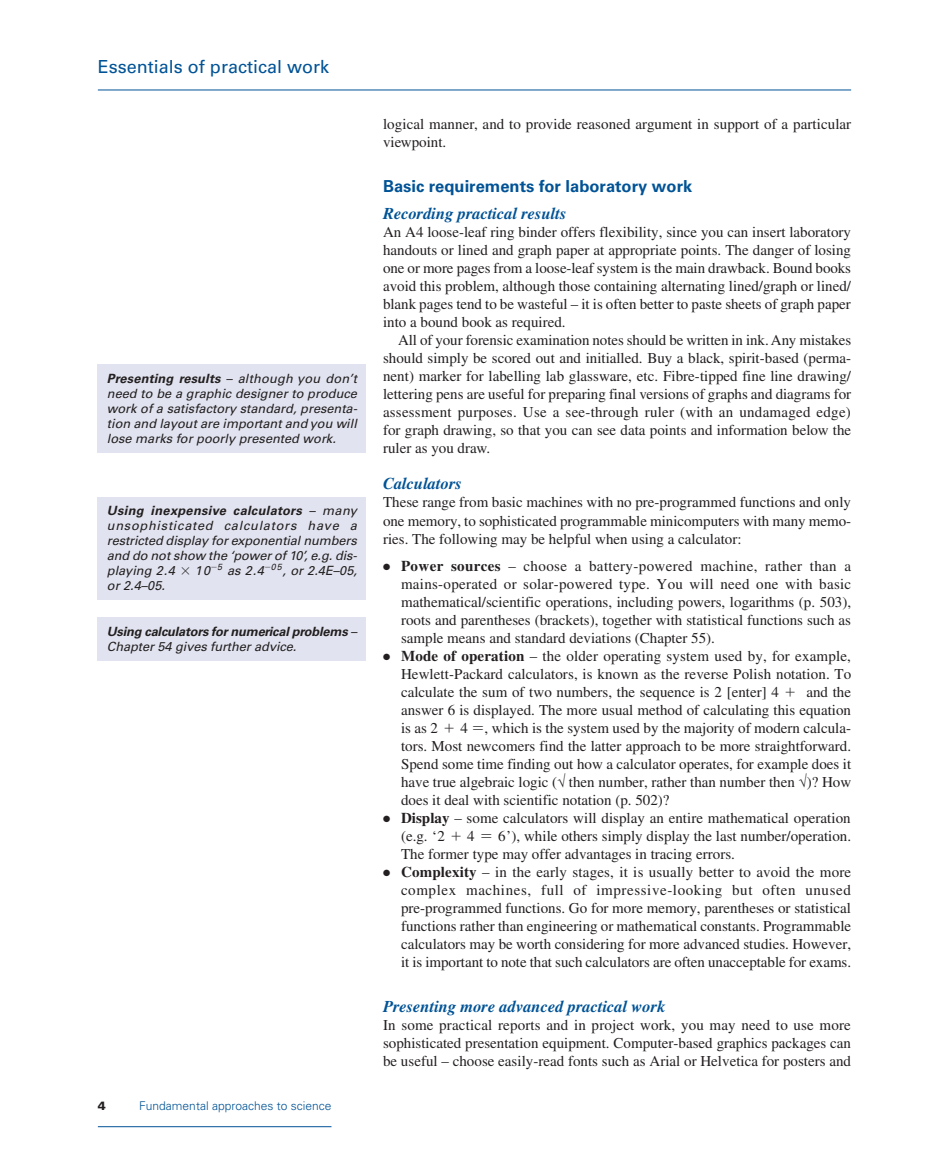
<style>
.page{position:relative;width:932px;height:1174px;background:#fff}
.page>*{position:absolute;margin:0;border:0;box-sizing:border-box;transform-origin:0 0}
.t1{font:18px "Univers LT Pro 55 Roman";color:#015396}
.t2{font:italic 700 16.5px "Times LT Pro";color:#015396}
.t3{font:700 16.5px "Univers LT Pro 65";color:#015396}
.t4{font:15px/18px "Times LT Pro";color:#231f20;text-align:justify}
.t5{font:italic 12.75px/15px "Univers LT Pro 55";color:#231f20;text-align:justify}
.t6{font:italic 700 12.75px "Univers LT Pro 65";letter-spacing:.01em;color:#231f20}
.t7{font:italic 700 12.75px "Univers LT Pro 65";letter-spacing:-.01em;color:#231f20}
.t8{font:300 12px "Univers LT Pro 45";color:#015396}
.t9{font:900 12px "Univers LT Pro 75";color:#231f20}
.s1{font-family:"Univers LT Pro 55";font-weight:400}
.s2{font-family:"Pearson MATHPRO02";font-style:normal}
.s3{font-weight:700}
.s4{font-family:"Pearson MATHPRO02"}
.s5{font-family:"Pearson MATHPRO08"}
</style>
<div class="page">
<hr style="left:98px;top:90px;width:752px;height:1px;background:#015396">
<hr style="left:98px;top:1126px;width:233px;height:1px;background:#015396">
<div style="left:98px;top:364px;width:268px;height:89px;background:#e1e4f0"></div>
<div style="left:98px;top:497px;width:268px;height:102px;background:#e1e4f0"></div>
<div style="left:98px;top:617px;width:268px;height:44px;background:#e1e4f0"></div>
<p class="t1" style="left:98px;top:55px;width:233px">Essentials of practical work</p>
<p class="t6" style="left:107px;top:371px;width:251px">Presenting results <span class="s1">– although you don’t</span></p>
<p class="t5" style="left:107px;top:386px;width:252px">need to be a graphic designer to produce work of a satisfactory standard, presenta&shy;tion and layout are important and you will lose marks for poorly presented work.</p>
<p class="t6" style="left:107px;top:503px;width:251px">Using inexpensive calculators <span class="s1">– many</span></p>
<p class="t5" style="left:107px;top:518px;width:252px">unsophisticated calculators have a restricted display for exponential numbers and do not show the ‘power of 10’, e.g. dis&shy;playing 2.4 <span class="s2">*</span> 10 <sup>-</sup><sup>5</sup> as 2.4 <sup>-</sup><sup>05</sup>, or 2.4E–05, or 2.4–05.</p>
<p class="t7" style="left:107px;top:623px;width:251px">Using calculators for numerical problems <span class="s1">–</span></p>
<p class="t5" style="left:107px;top:639px;width:191px">Chapter 54 gives further advice.</p>
<p class="t9" style="left:98px;top:1098px;width:10px">4</p>
<p class="t8" style="left:139px;top:1098px;width:194px">Fundamental approaches to science</p>
<p class="t4" style="left:383px;top:115px;width:469px">logical manner, and to provide reasoned argument in support of a particular viewpoint.</p>
<p class="t3" style="left:383px;top:177px;width:310px">Basic requirements for laboratory work</p>
<p class="t2" style="left:383px;top:204px;width:185px">Recording practical results</p>
<p class="t4" style="left:383px;top:223px;width:469px">An A4 loose-leaf ring binder offers flexibility, since you can insert laboratory handouts or lined and graph paper at appropriate points. The danger of losing one or more pages from a loose-leaf system is the main drawback. Bound books avoid this problem, although those containing alternating lined/graph or lined/ blank pages tend to be wasteful – it is often better to paste sheets of graph paper into a bound book as required.</p>
<p class="t4" style="left:383px;top:331px;width:469px;text-indent:15px">All of your forensic examination notes should be written in ink. Any mistakes should simply be scored out and initialled. Buy a black, spirit-based (perma&shy;nent) marker for labelling lab glassware, etc. Fibre-tipped fine line drawing/ lettering pens are useful for preparing final versions of graphs and diagrams for assessment purposes. Use a see-through ruler (with an undamaged edge) for graph drawing, so that you can see data points and information below the ruler as you draw.</p>
<p class="t2" style="left:383px;top:474px;width:80px">Calculators</p>
<p class="t4" style="left:383px;top:493px;width:469px">These range from basic machines with no pre-programmed functions and only one memory, to sophisticated programmable minicomputers with many memo&shy;ries. The following may be helpful when using a calculator:</p>
<p class="t4" style="left:401px;top:556px;width:451px;text-indent:-18px">● <span class="s3">Power sources</span> – choose a battery-powered machine, rather than a mains-operated or solar-powered type. You will need one with basic mathematical/scientific operations, including powers, logarithms (p. 503), roots and parentheses (brackets), together with statistical functions such as sample means and standard deviations (Chapter 55).</p>
<p class="t4" style="left:401px;top:646px;width:452px;text-indent:-18px">● <span class="s3">Mode of operation</span> – the older operating system used by, for example, Hewlett-Packard calculators, is known as the reverse Polish notation. To calculate the sum of two numbers, the sequence is 2 [enter] 4 <span class="s4">+</span> and the answer 6 is displayed. The more usual method of calculating this equation is as 2 <span class="s4">+</span> 4 <span class="s5">=</span>, which is the system used by the majority of modern calcula&shy;tors. Most newcomers find the latter approach to be more straightforward.<br>Spend some time finding out how a calculator operates, for example does it have true algebraic logic (√ then number, rather than number then √)? How does it deal with scientific notation (p. 502)?</p>
<p class="t4" style="left:401px;top:808px;width:451px;text-indent:-18px">● <span class="s3">Display</span> – some calculators will display an entire mathematical operation (e.g. ‘2 <span class="s4">+</span> 4 <span class="s5">=</span> 6’), while others simply display the last number/operation.<br>The former type may offer advantages in tracing errors.</p>
<p class="t4" style="left:401px;top:862px;width:451px;text-indent:-18px">● <span class="s3">Complexity</span> – in the early stages, it is usually better to avoid the more complex machines, full of impressive-looking but often unused pre-programmed functions. Go for more memory, parentheses or statistical functions rather than engineering or mathematical constants. Programmable calculators may be worth considering for more advanced studies. However, it is important to note that such calculators are often unacceptable for exams.</p>
<p class="t2" style="left:383px;top:996px;width:284px">Presenting more advanced practical work</p>
<p class="t4" style="left:383px;top:1015px;width:469px">In some practical reports and in project work, you may need to use more sophisticated presentation equipment. Computer-based graphics packages can be useful – choose easily-read fonts such as Arial or Helvetica for posters and</p>
</div>
